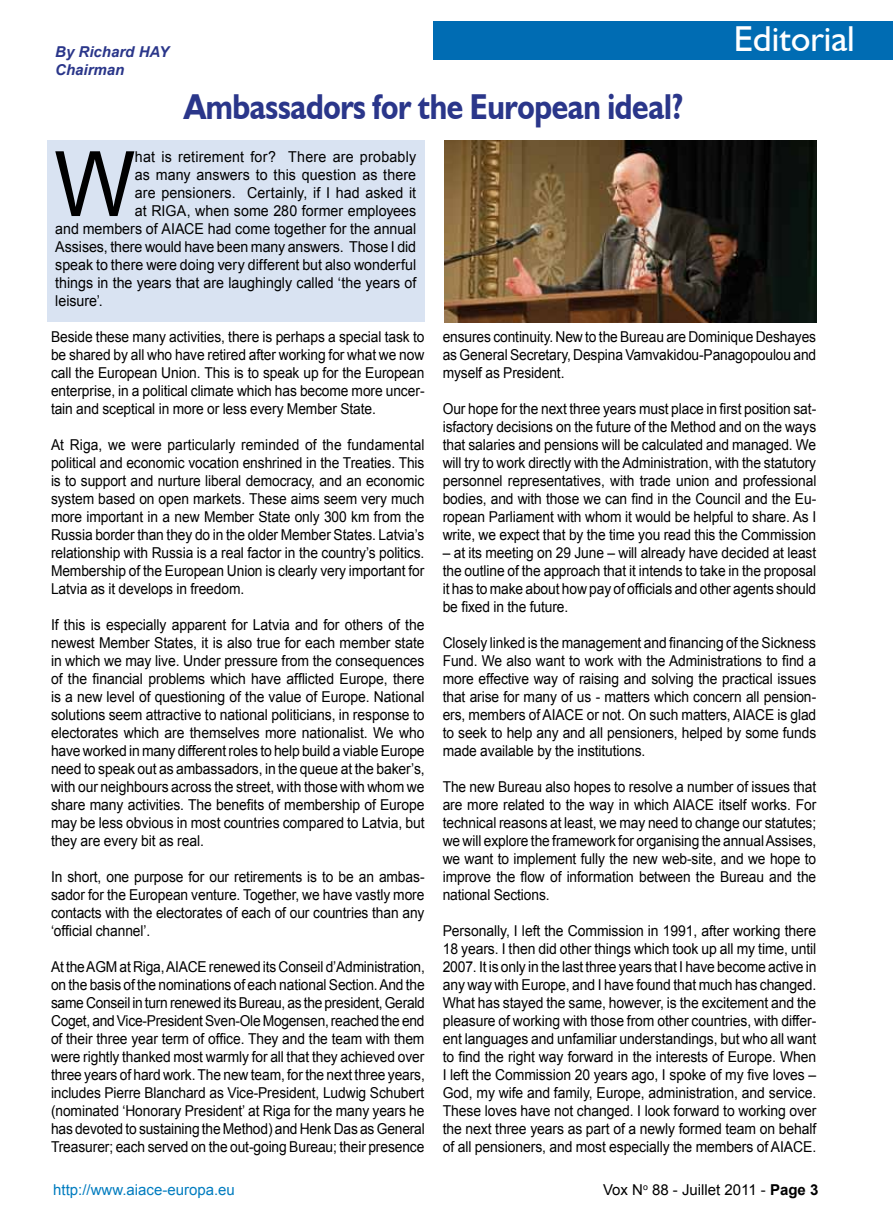
<style>
.page{position:relative;width:893px;height:1212px;background:#fff}
.page>*{position:absolute;margin:0;border:0;box-sizing:border-box;transform-origin:0 0}
.t1{font:90.45px "Arial";color:#000;scale:.95 1}
.t2{font:700 36px "Humanist 521 BT";letter-spacing:-.01em;color:#2a368a;scale:.86 1}
.t3{font:36px "Humanist 521 BT";color:#fff}
.t4{font:15px/18px "Arial";letter-spacing:-.005em;color:#000;text-align:justify;scale:.92 1}
.t5{font:15px/18px "Arial";letter-spacing:-.005em;color:#000;text-align:justify;scale:.93 1}
.t6{font:15px "Arial";letter-spacing:-.005em;color:#000;scale:.95 1}
.t7{font:15px "Arial";letter-spacing:.015em;color:#000;scale:.95 1}
.t8{font:15px "Arial";color:#007cbf}
.t9{font:15px "Arial";letter-spacing:-.005em;color:#000}
.t10{font:italic 700 15px/18px "Arial";color:#2a368a}
.s1{font-weight:700}
</style>
<div class="page">
<div style="left:47px;top:140px;width:378px;height:182px;background:#d9e3f2"></div>
<div style="left:434px;top:21px;width:459px;height:39px;background:#006cb3"></div>
<img style="left:444px;top:140px;width:372px;height:182px">
<p class="t10" style="left:55px;top:43px;width:115px">By Richard HAY<br>Chairman</p>
<h2 class="t2" style="left:184px;top:84px;width:583px">Ambassadors for the European ideal?</h2>
<h1 class="t1" style="left:54px;top:125px;width:87px">W</h1>
<p class="t7" style="left:135px;top:147px;width:298px">hat is retirement for? There are probably</p>
<p class="t6" style="left:135px;top:165px;width:297px">as many answers to this question as there</p>
<p class="t6" style="left:135px;top:183px;width:297px">are pensioners. Certainly, if I had asked it</p>
<p class="t6" style="left:135px;top:201px;width:298px">at RIGA, when some 280 former employees</p>
<p class="t6" style="left:55px;top:219px;width:381px">and members of AIACE had come together for the annual</p>
<p class="t6" style="left:55px;top:237px;width:381px">Assises, there would have been many answers. Those I did</p>
<p class="t6" style="left:55px;top:255px;width:381px">speak to there were doing very different but also wonderful</p>
<p class="t6" style="left:55px;top:273px;width:381px">things in the years that are laughingly called ‘the years of</p>
<p class="t6" style="left:55px;top:291px;width:51px">leisure’.</p>
<h2 class="t3" style="left:734px;top:17px;width:122px">Editorial</h2>
<p class="t4" style="left:51px;top:328px;width:408px">Beside these many activities, there is perhaps a special task to be shared by all who have retired after working for what we now call the European Union. This is to speak up for the European enterprise, in a political climate which has become more uncer&shy;tain and sceptical in more or less every Member State.</p>
<p class="t4" style="left:51px;top:436px;width:407px">At Riga, we were particularly reminded of the fundamental political and economic vocation enshrined in the Treaties. This is to support and nurture liberal democracy, and an economic system based on open markets. These aims seem very much more important in a new Member State only 300 km from the Russia border than they do in the older Member States. Latvia’s relationship with Russia is a real factor in the country’s politics.<br>Membership of the European Union is clearly very important for Latvia as it develops in freedom.</p>
<p class="t5" style="left:51px;top:616px;width:403px">If this is especially apparent for Latvia and for others of the newest Member States, it is also true for each member state in which we may live. Under pressure from the consequences of the financial problems which have afflicted Europe, there is a new level of questioning of the value of Europe. National solutions seem attractive to national politicians, in response to electorates which are themselves more nationalist. We who have worked in many different roles to help build a viable Europe need to speak out as ambassadors, in the queue at the baker’s, with our neighbours across the street, with those with whom we share many activities. The benefits of membership of Europe may be less obvious in most countries compared to Latvia, but they are every bit as real.</p>
<p class="t4" style="left:51px;top:868px;width:408px">In short, one purpose for our retirements is to be an ambas&shy;sador for the European venture. Together, we have vastly more contacts with the electorates of each of our countries than any ‘official channel’.</p>
<p class="t4" style="left:51px;top:958px;width:408px">At the AGM at Riga, AIACE renewed its Conseil d’Administration, on the basis of the nominations of each national Section. And the same Conseil in turn renewed its Bureau, as the president, Gerald Coget, and Vice-President Sven-Ole Mogensen, reached the end of their three year term of office. They and the team with them were rightly thanked most warmly for all that they achieved over three years of hard work. The new team, for the next three years, includes Pierre Blanchard as Vice-President, Ludwig Schubert (nominated ‘Honorary President’ at Riga for the many years he has devoted to sustaining the Method) and Henk Das as General Treasurer; each served on the out-going Bureau; their presence</p>
<p class="t4" style="left:443px;top:328px;width:408px">ensures continuity. New to the Bureau are Dominique Deshayes as General Secretary, Despina Vamvakidou-Panagopoulou and myself as President.</p>
<p class="t4" style="left:443px;top:400px;width:408px">Our hope for the next three years must place in first position sat&shy;isfactory decisions on the future of the Method and on the ways that salaries and pensions will be calculated and managed. We will try to work directly with the Administration, with the statutory personnel representatives, with trade union and professional bodies, and with those we can find in the Council and the Eu&shy;ropean Parliament with whom it would be helpful to share. As I write, we expect that by the time you read this the Commission</p>
<p class="t4" style="left:443px;top:544px;width:408px">– at its meeting on 29 June – will already have decided at least the outline of the approach that it intends to take in the proposal it has to make about how pay of officials and other agents should be fixed in the future.</p>
<p class="t4" style="left:443px;top:634px;width:408px">Closely linked is the management and financing of the Sickness Fund. We also want to work with the Administrations to find a more effective way of raising and solving the practical issues that arise for many of us - matters which concern all pension&shy;ers, members of AIACE or not. On such matters, AIACE is glad to seek to help any and all pensioners, helped by some funds made available by the institutions.</p>
<p class="t4" style="left:443px;top:778px;width:408px">The new Bureau also hopes to resolve a number of issues that are more related to the way in which AIACE itself works. For technical reasons at least, we may need to change our statutes; we will explore the framework for organising the annual Assises, we want to implement fully the new web-site, and we hope to improve the flow of information between the Bureau and the national Sections.</p>
<p class="t5" style="left:443px;top:922px;width:403px">Personally, I left the Commission in 1991, after working there 18 years. I then did other things which took up all my time, until 2007. It is only in the last three years that I have become active in any way with Europe, and I have found that much has changed.<br>What has stayed the same, however, is the excitement and the pleasure of working with those from other countries, with differ&shy;ent languages and unfamiliar understandings, but who all want to find the right way forward in the interests of Europe. When I left the Commission 20 years ago, I spoke of my five loves – God, my wife and family, Europe, administration, and service.<br>These loves have not changed. I look forward to working over the next three years as part of a newly formed team on behalf of all pensioners, and most especially the members of AIACE.</p>
<p class="t8" style="left:53px;top:1180px;width:183px">http://www.aiace-europa.eu</p>
<p class="t9" style="left:603px;top:1180px;width:217px">Vox N<sup>o</sup> 88 - Juillet 2011 - <span class="s1">Page 3</span></p>
</div>
